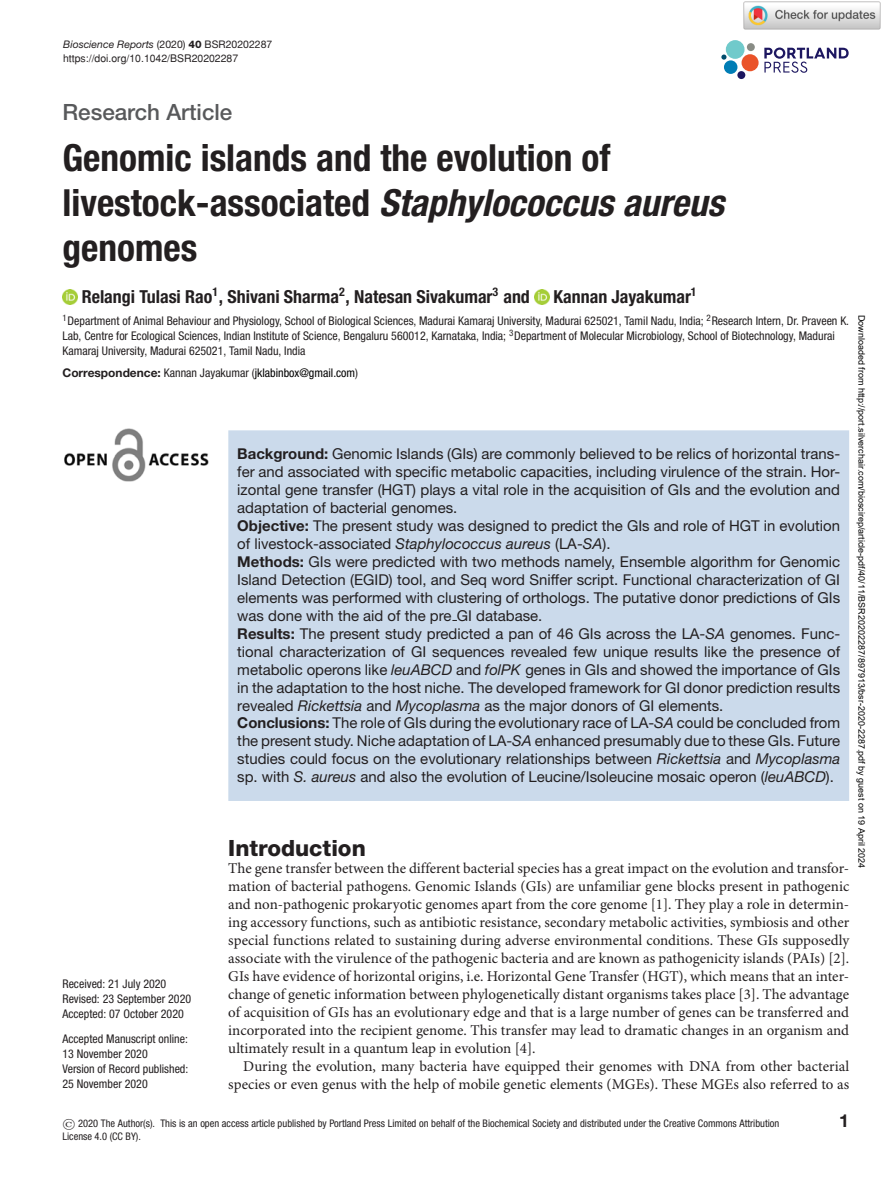
<style>
.page{position:relative;width:893px;height:1183px;background:#fff}
.page>*{position:absolute;margin:0;border:0;box-sizing:border-box;transform-origin:0 0}
.t1{font:700 condensed 37.35px/44.8px "Helvetica Neue LT Std";color:#231f20}
.t2{font:500 22.35px "Helvetica Neue LT Std";color:#58595b}
.t3{font:800 22.35px "Helvetica Neue LT Std";color:#231f20}
.t4{font:700 condensed 18px "Helvetica Neue LT Std";color:#231f20}
.t5{font:700 18px "Helvetica Neue LT Std";color:#231f20}
.t6{font:15px/18px "Helvetica Neue LT Std";color:#231f20}
.t7{font:15px/18px "Minion Pro";color:#231f20;text-align:justify}
.t8{font:condensed 12px/15px "Helvetica Neue LT Std";color:#231f20}
.t9{font:condensed 12px "Helvetica Neue LT Std";color:#000}
.t10{font:condensed 10.5px/13.5px "Helvetica Neue LT Std";color:#231f20}
.t11{font:italic 10.5px "Helvetica Neue LT Std";color:#231f20}
.t12{font:10.5px "Helvetica";color:#231f20}
.t13{font:9px "Arial";color:#000}
.s1{font-style:normal}
.s2{font-weight:800;font-style:normal}
.s3{font-style:italic}
.s4{font-weight:700;font-stretch:normal;color:#231f20}
.s5{color:#231f20}
.s6{font-weight:700}
.s7{font-family:"SFRM0700";font-stretch:normal}
</style>
<div class="page">
<svg style="left:764px;top:48px;width:85px;height:25px"></svg>
<div style="left:726px;top:40px;width:18px;height:19px;background:#70cacb;border-radius:50%"></div>
<div style="left:741px;top:54px;width:18px;height:17px;background:#ea5329;border-radius:50%"></div>
<div style="left:724px;top:60px;width:13px;height:14px;background:#007db5;border-radius:50%"></div>
<div style="left:737px;top:71px;width:8px;height:8px;background:#1d1760;border-radius:50%"></div>
<div style="left:747px;top:43px;width:8px;height:8px;background:#888c85;border-radius:50%"></div>
<svg style="left:721px;top:54px;width:5px;height:6px"></svg>
<img style="left:62px;top:289px;width:16px;height:15px">
<img style="left:534px;top:289px;width:15px;height:15px">
<img style="left:64px;top:428px;width:145px;height:53px">
<div style="left:228px;top:430px;width:621px;height:370px;background:#cbdaeb"></div>
<img style="left:743px;top:1px;width:138px;height:29px">
<p class="t11" style="left:63px;top:40px;width:211px">Bioscience Reports <span class="s1">(2020)</span> <span class="s2">40</span> <span class="s1">BSR20202287</span></p>
<p class="t12" style="left:63px;top:54px;width:177px">https://doi.org/10.1042/BSR20202287</p>
<h2 class="t2" style="left:62px;top:104px;width:171px">Research Article</h2>
<h1 class="t1" style="left:62px;top:138px;width:663px">Genomic islands and the evolution of livestock-associated <span class="s3">Staphylococcus aureus </span>genomes</h1>
<p class="t4" style="left:82px;top:289px;width:450px">Relangi Tulasi Rao<sup>1</sup>, Shivani Sharma<sup>2</sup>, Natesan Sivakumar<sup>3</sup> and</p>
<p class="t4" style="left:553px;top:289px;width:145px">Kannan Jayakumar<sup>1</sup></p>
<p class="t8" style="left:62px;top:314px;width:788px"><sup>1</sup>Department of Animal Behaviour and Physiology, School of Biological Sciences, Madurai Kamaraj University, Madurai 625021, Tamil Nadu, India; <sup>2</sup>Research Intern, Dr. Praveen K.<br>Lab, Centre for Ecological Sciences, Indian Institute of Science, Bengaluru 560012, Karnataka, India; <sup>3</sup>Department of Molecular Microbiology, School of Biotechnology, Madurai<br>Kamaraj University, Madurai 625021, Tamil Nadu, India</p>
<p class="t9" style="left:62px;top:368px;width:297px"><span class="s4">Correspondence:</span> <span class="s5">Kannan Jayakumar (</span>jklabinbox@gmail.com<span class="s5">)</span></p>
<p class="t13" style="left:865px;top:315px;width:554px;rotate:90deg">Downloaded from http://port.silverchair.com/bioscirep/article-pdf/40/11/BSR20202287/897913/bsr-2020-2287.pdf by guest on 19 April 2024</p>
<p class="t6" style="left:237px;top:446px;width:604px"><span class="s6">Background:</span> Genomic Islands (GIs) are commonly believed to be relics of horizontal trans&shy;fer and associated with specific metabolic capacities, including virulence of the strain. Hor&shy;izontal gene transfer (HGT) plays a vital role in the acquisition of GIs and the evolution and adaptation of bacterial genomes.<br><span class="s6">Objective:</span> The present study was designed to predict the GIs and role of HGT in evolution of livestock-associated <span class="s3">Staphylococcus aureus</span> (LA-<span class="s3">SA</span>).<br><span class="s6">Methods:</span> GIs were predicted with two methods namely, Ensemble algorithm for Genomic Island Detection (EGID) tool, and Seq word Sniffer script. Functional characterization of GI elements was performed with clustering of orthologs. The putative donor predictions of GIs was done with the aid of the pre GI database.<br><span class="s6">Results:</span> The present study predicted a pan of 46 GIs across the LA-<span class="s3">SA</span> genomes. Func&shy;tional characterization of GI sequences revealed few unique results like the presence of metabolic operons like <span class="s3">leuABCD</span> and <span class="s3">folPK</span> genes in GIs and showed the importance of GIs in the adaptation to the host niche. The developed framework for GI donor prediction results revealed <span class="s3">Rickettsia</span> and <span class="s3">Mycoplasma</span> as the major donors of GI elements.<br><span class="s6">Conclusions:</span> The role of GIs during the evolutionary race of LA-<span class="s3">SA</span> could be concluded from the present study. Niche adaptation of LA-<span class="s3">SA</span> enhanced presumably due to these GIs. Future studies could focus on the evolutionary relationships between <span class="s3">Rickettsia</span> and <span class="s3">Mycoplasma </span>sp. with <span class="s3">S. aureus</span> and also the evolution of Leucine/Isoleucine mosaic operon (<span class="s3">leuABCD</span>).</p>
<h2 class="t3" style="left:228px;top:839px;width:139px">Introduction</h2>
<p class="t7" style="left:228px;top:860px;width:622px">The gene transfer between the different bacterial species has a great impact on the evolution and transfor&shy;mation of bacterial pathogens. Genomic Islands (GIs) are unfamiliar gene blocks present in pathogenic and non-pathogenic prokaryotic genomes apart from the core genome [1]. They play a role in determin&shy;ing accessory functions, such as antibiotic resistance, secondary metabolic activities, symbiosis and other special functions related to sustaining during adverse environmental conditions. These GIs supposedly associate with the virulence of the pathogenic bacteria and are known as pathogenicity islands (PAIs) [2].<br>GIs have evidence of horizontal origins, i.e. Horizontal Gene Transfer (HGT), which means that an inter&shy;change of genetic information between phylogenetically distant organisms takes place [3]. The advantage of acquisition of GIs has an evolutionary edge and that is a large number of genes can be transferred and incorporated into the recipient genome. This transfer may lead to dramatic changes in an organism and ultimately result in a quantum leap in evolution [4].</p>
<p class="t7" style="left:228px;top:1058px;width:622px;text-align:right">During the evolution, many bacteria have equipped their genomes with DNA from other bacterial species or even genus with the help of mobile genetic elements (MGEs). These MGEs also referred to as</p>
<p class="t10" style="left:62px;top:1117px;width:718px"><span class="s7">©</span> 2020 The Author(s). This is an open access article published by Portland Press Limited on behalf of the Biochemical Society and distributed under the Creative Commons Attribution<br>License 4.0 (CC BY).</p>
<p class="t5" style="left:839px;top:1113px;width:11px">1</p>
<p class="t8" style="left:62px;top:976px;width:130px">Received: 21 July 2020<br>Revised: 23 September 2020<br>Accepted: 07 October 2020</p>
<p class="t8" style="left:62px;top:1032px;width:127px">Accepted Manuscript online:<br>13 November 2020<br>Version of Record published:<br>25 November 2020</p>
</div>
